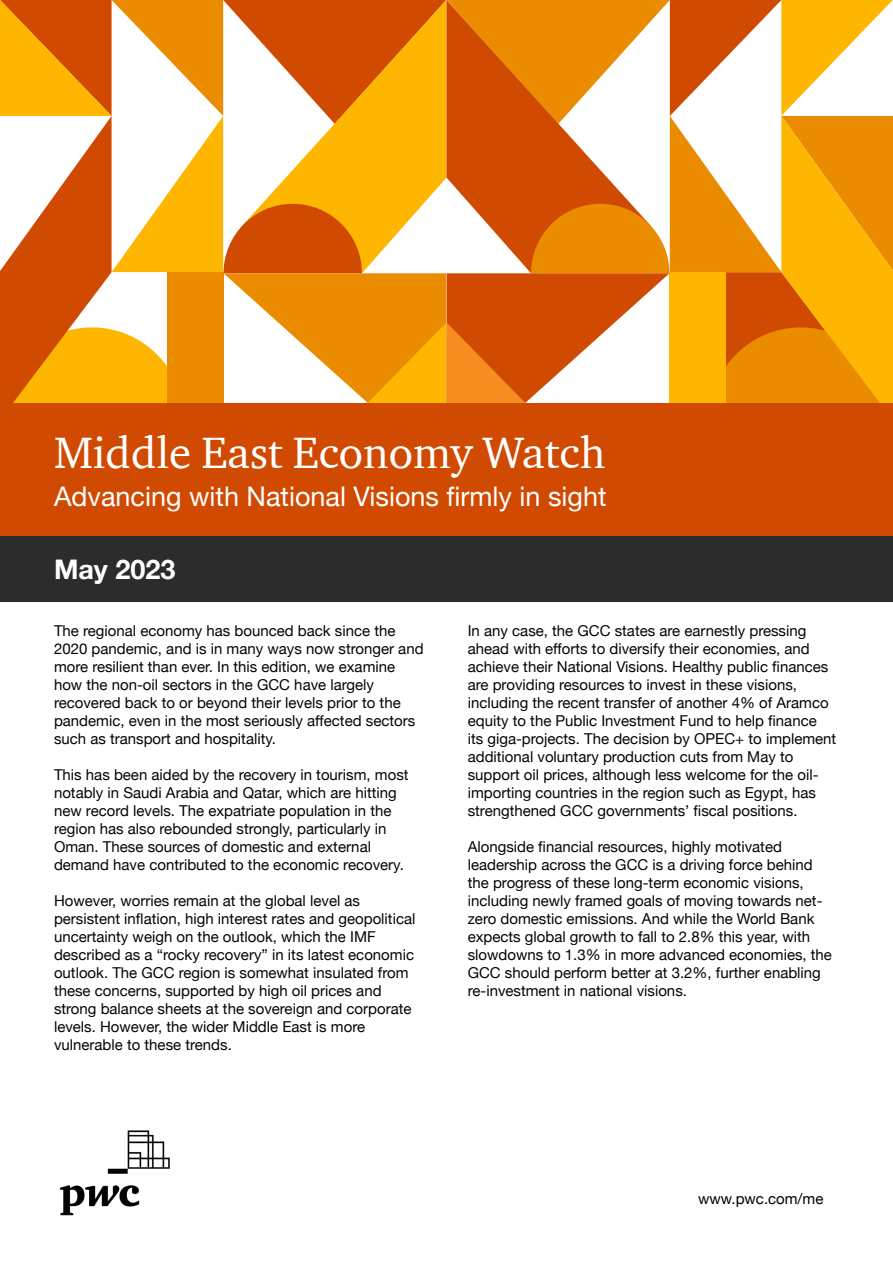
<style>
.page{position:relative;width:893px;height:1263px;background:#fff}
.page>*{position:absolute;margin:0;border:0;box-sizing:border-box;transform-origin:0 0}
.t1{font:45px "ITC Charter Com";color:#fff}
.t2{font:27px "Helvetica Neue";color:#fff}
.t3{font:700 27px "Helvetica Neue";color:#fff}
.t4{font:15px/18px "Helvetica Neue";color:#040503}
.t5{font:15px "Helvetica Neue";color:#000}
</style>
<div class="page">
<div style="left:0;top:536px;width:893px;height:66px;background:#2b2c2b"></div>
<img style="left:59px;top:1130px;width:111px;height:86px">
<div style="left:0;top:402px;width:893px;height:134px;background:#d04a02"></div>
<svg style="left:0;top:0;width:893px;height:402px"></svg>
<p class="t1" style="left:54px;top:425px;width:553px">Middle East Economy Watch</p>
<p class="t2" style="left:54px;top:476px;width:554px">Advancing with National Visions firmly in sight</p>
<p class="t3" style="left:54px;top:549px;width:123px">May 2023</p>
<p class="t4" style="left:54px;top:622px;width:371px">The regional economy has bounced back since the 2020 pandemic, and is in many ways now stronger and more resilient than ever. In this edition, we examine how the non-oil sectors in the GCC have largely recovered back to or beyond their levels prior to the pandemic, even in the most seriously affected sectors such as transport and hospitality.</p>
<p class="t4" style="left:54px;top:766px;width:356px">This has been aided by the recovery in tourism, most notably in Saudi Arabia and Qatar, which are hitting new record levels. The expatriate population in the region has also rebounded strongly, particularly in Oman. These sources of domestic and external demand have contributed to the economic recovery.</p>
<p class="t4" style="left:54px;top:892px;width:363px">However, worries remain at the global level as persistent inflation, high interest rates and geopolitical uncertainty weigh on the outlook, which the IMF described as a “rocky recovery” in its latest economic outlook. The GCC region is somewhat insulated from these concerns, supported by high oil prices and strong balance sheets at the sovereign and corporate levels. However, the wider Middle East is more vulnerable to these trends.</p>
<p class="t4" style="left:468px;top:622px;width:370px">In any case, the GCC states are earnestly pressing ahead with efforts to diversify their economies, and achieve their National Visions. Healthy public finances are providing resources to invest in these visions, including the recent transfer of another 4% of Aramco equity to the Public Investment Fund to help finance<br>its giga-projects. The decision by OPEC+ to implement additional voluntary production cuts from May to support oil prices, although less welcome for the oil&shy;importing countries in the region such as Egypt, has strengthened GCC governments’ fiscal positions.</p>
<p class="t4" style="left:468px;top:838px;width:366px">Alongside financial resources, highly motivated leadership across the GCC is a driving force behind the progress of these long-term economic visions, including newly framed goals of moving towards net&shy;zero domestic emissions. And while the World Bank expects global growth to fall to 2.8% this year, with slowdowns to 1.3% in more advanced economies, the GCC should perform better at 3.2%, further enabling re-investment in national visions.</p>
<p class="t5" style="left:698px;top:1188px;width:127px">www.pwc.com/me</p>
</div>
